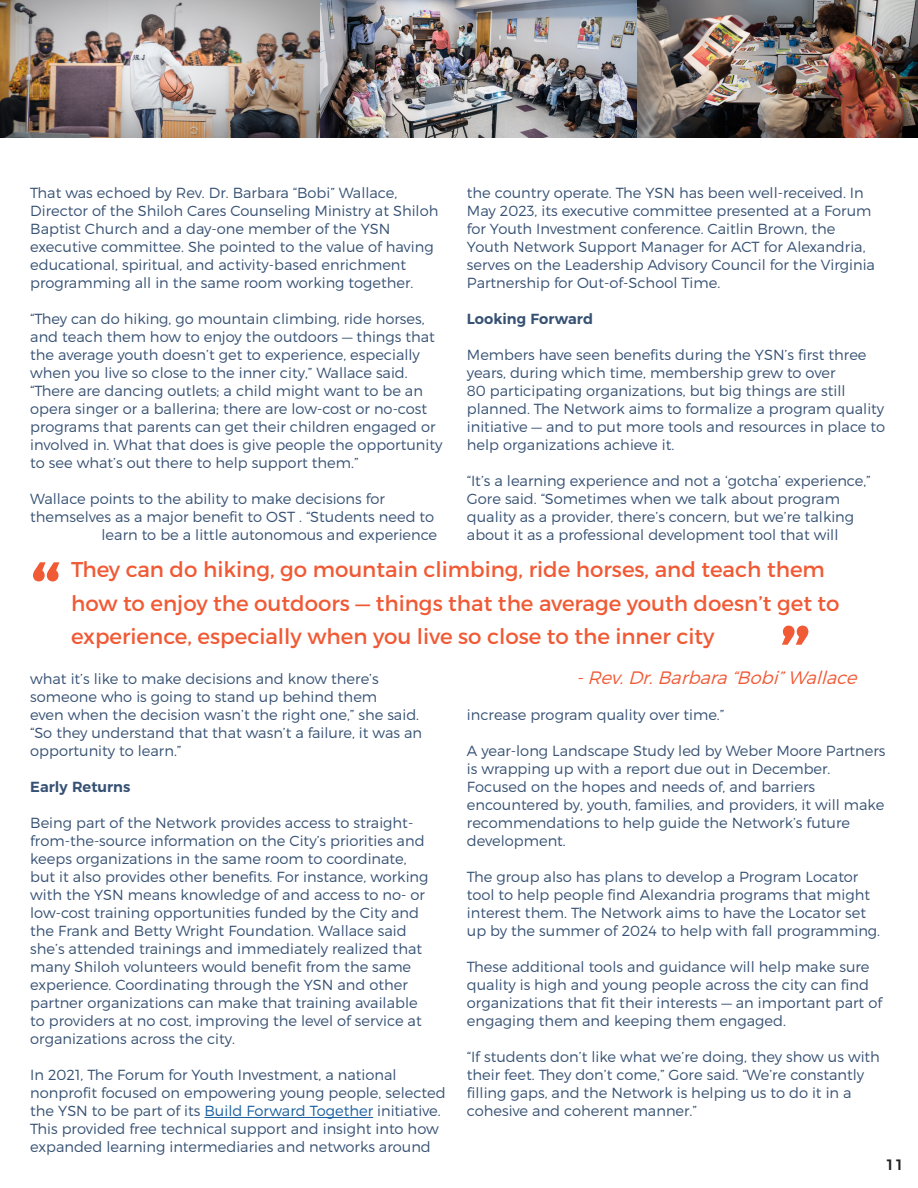
<style>
.page{position:relative;width:918px;height:1188px;background:#fff}
.page>*{position:absolute;margin:0;border:0;box-sizing:border-box;transform-origin:0 0}
.t1{font:500 87px "Montserrat";color:#f05a35}
.t2{font:21.3px/33.9px "Montserrat";color:#f05a35}
.Quote_Name{font:italic 300 18px "Montserrat";color:#f05a35}
.t3{font:500 15px "Montserrat";color:#231f20}
.Body{font:300 14.7px/18px "Montserrat";color:#365173}
.Body-2{font:600 14.7px "Montserrat";color:#365173}
.s1{color:#175d9e}
</style>
<div class="page">
<img style="left:0;top:0;width:321px;height:138px">
<img style="left:321px;top:0;width:597px;height:138px">
<hr style="left:205px;top:1117px;width:168px;height:1px;background:#175d9e">
<p class="Body" style="left:30px;top:184px;width:410px">That was echoed by Rev. Dr. Barbara “Bobi” Wallace, Director of the Shiloh Cares Counseling Ministry at Shiloh Baptist Church and a day-one member of the YSN executive committee. She pointed to the value of having educational, spiritual, and activity-based enrichment programming all in the same room working together.</p>
<p class="Body" style="left:30px;top:310px;width:414px">“They can do hiking, go mountain climbing, ride horses, and teach them how to enjoy the outdoors — things that the average youth doesn’t get to experience, especially when you live so close to the inner city,” Wallace said. “There are dancing outlets; a child might want to be an opera singer or a ballerina; there are low-cost or no-cost programs that parents can get their children engaged or involved in. What that does is give people the opportunity to see what’s out there to help support them.”</p>
<p class="Body" style="left:30px;top:490px;width:356px">Wallace points to the ability to make decisions for</p>
<p class="Body" style="left:30px;top:508px;width:405px">themselves as a major benefit to OST . “Students need to</p>
<p class="Body" style="left:102px;top:526px;width:337px">learn to be a little autonomous and experience</p>
<p class="Body" style="left:467px;top:184px;width:410px">the country operate. The YSN has been well-received. In May 2023, its executive committee presented at a Forum for Youth Investment conference. Caitlin Brown, the Youth Network Support Manager for ACT for Alexandria, serves on the Leadership Advisory Council for the Virginia Partnership for Out-of-School Time.</p>
<p class="Body-2" style="left:467px;top:307px;width:128px">Looking Forward</p>
<p class="Body" style="left:467px;top:346px;width:420px">Members have seen benefits during the YSN’s first three years, during which time, membership grew to over<br>80 participating organizations, but big things are still planned. The Network aims to formalize a program quality initiative — and to put more tools and resources in place to help organizations achieve it.</p>
<p class="Body" style="left:467px;top:472px;width:405px">“It’s a learning experience and not a ‘gotcha’ experience,” Gore said. “Sometimes when we talk about program quality as a provider, there’s concern, but we’re talking about it as a professional development tool that will</p>
<p class="t2" style="left:71px;top:552px;width:770px">They can do hiking, go mountain climbing, ride horses, and teach them how to enjoy the outdoors — things that the average youth doesn’t get to experience, especially when you live so close to the inner city</p>
<p class="t1" style="left:30px;top:523px;width:35px">“</p>
<p class="t1" style="left:811px;top:684px;width:35px;rotate:-180deg">“</p>
<p class="Quote_Name" style="left:576px;top:667px;width:288px">-Rev.Dr.Barbara“Bobi”Wallace</p>
<p class="Body" style="left:30px;top:670px;width:393px">what it’s like to make decisions and know there’s someone who is going to stand up behind them<br>even when the decision wasn’t the right one,” she said. “So they understand that that wasn’t a failure, it was an opportunity to learn.”</p>
<p class="Body-2" style="left:30px;top:775px;width:102px">Early Returns</p>
<p class="Body" style="left:30px;top:814px;width:400px">Being part of the Network provides access to straight&shy;from-the-source information on the City’s priorities and keeps organizations in the same room to coordinate, but it also provides other benefits. For instance, working with the YSN means knowledge of and access to no- or low-cost training opportunities funded by the City and the Frank and Betty Wright Foundation. Wallace said she’s attended trainings and immediately realized that many Shiloh volunteers would benefit from the same experience. Coordinating through the YSN and other partner organizations can make that training available to providers at no cost, improving the level of service at organizations across the city.</p>
<p class="Body" style="left:30px;top:1066px;width:417px">In 2021, The Forum for Youth Investment, a national nonprofit focused on empowering young people, selected the YSN to be part of its <span class="s1">Build Forward Together</span> initiative.<br>This provided free technical support and insight into how expanded learning intermediaries and networks around</p>
<p class="Body" style="left:467px;top:706px;width:259px">increase program quality over time.”</p>
<p class="Body" style="left:467px;top:742px;width:420px">A year-long Landscape Study led by Weber Moore Partners is wrapping up with a report due out in December.<br>Focused on the hopes and needs of, and barriers encountered by, youth, families, and providers, it will make recommendations to help guide the Network’s future development.</p>
<p class="Body" style="left:467px;top:868px;width:415px">The group also has plans to develop a Program Locator tool to help people find Alexandria programs that might interest them. The Network aims to have the Locator set up by the summer of 2024 to help with fall programming.</p>
<p class="Body" style="left:467px;top:958px;width:417px">These additional tools and guidance will help make sure quality is high and young people across the city can find organizations that fit their interests — an important part of engaging them and keeping them engaged.</p>
<p class="Body" style="left:467px;top:1048px;width:415px">“If students don’t like what we’re doing, they show us with their feet. They don’t come,” Gore said. “We’re constantly filling gaps, and the Network is helping us to do it in a cohesive and coherent manner.”</p>
<p class="t3" style="left:886px;top:1153px;width:20px">11</p>
</div>
